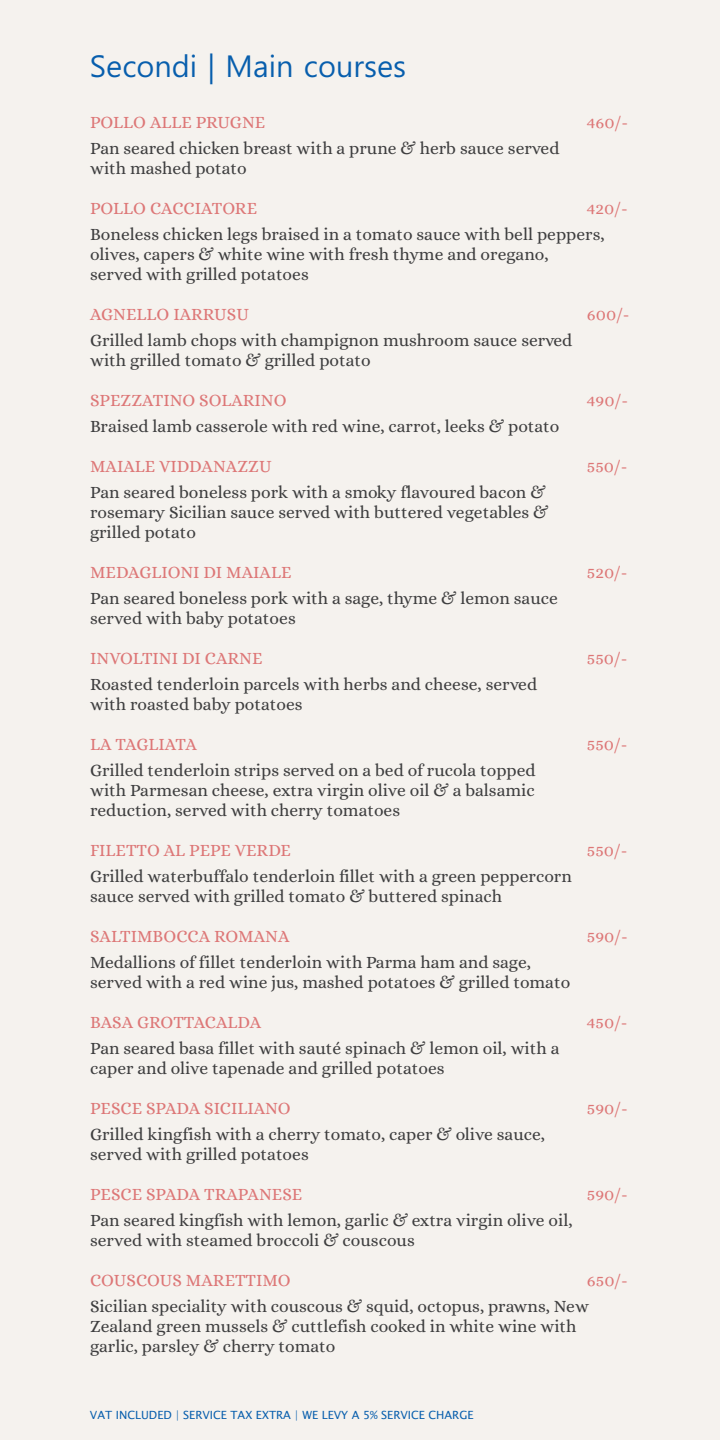
<style>
.page{position:relative;width:720px;height:1440px;background:#f5f2ee}
.page>*{position:absolute;margin:0;border:0;box-sizing:border-box;transform-origin:0 0}
.t1{font:30px "Malgun Gothic";color:#075ead}
.t2{font:17.5px/20px "Alice";color:#3e3e3f}
.t3{font:17.5px "Alice";color:#d77}
.t4{font:11.25px "Lucida Sans Unicode";color:#075ead}
</style>
<div class="page">
<h1 class="t1" style="left:90px;top:53px;width:318px">Secondi | Main courses</h1>
<p class="t3" style="left:90px;top:112px;width:177px">POLLO ALLE PRUGNE</p>
<p class="t3" style="left:587px;top:112px;width:43px">460/-</p>
<p class="t2" style="left:90px;top:138px;width:471px">Pan seared chicken breast with a prune &amp; herb sauce served with mashed potato</p>
<p class="t3" style="left:90px;top:198px;width:169px">POLLO CACCIATORE</p>
<p class="t3" style="left:587px;top:198px;width:42px">420/-</p>
<p class="t2" style="left:90px;top:224px;width:516px">Boneless chicken legs braised in a tomato sauce with bell peppers, olives, capers &amp; white wine with fresh thyme and oregano, served with grilled potatoes</p>
<p class="t3" style="left:90px;top:304px;width:160px">AGNELLO IARRUSU</p>
<p class="t3" style="left:587px;top:304px;width:44px">600/-</p>
<p class="t2" style="left:90px;top:330px;width:484px">Grilled lamb chops with champignon mushroom sauce served with grilled tomato &amp; grilled potato</p>
<p class="t3" style="left:90px;top:390px;width:198px">SPEZZATINO SOLARINO</p>
<p class="t3" style="left:587px;top:390px;width:43px">490/-</p>
<p class="t2" style="left:90px;top:416px;width:471px">Braised lamb casserole with red wine, carrot, leeks &amp; potato</p>
<p class="t3" style="left:90px;top:456px;width:183px">MAIALE VIDDANAZZU</p>
<p class="t3" style="left:587px;top:456px;width:42px">550/-</p>
<p class="t2" style="left:90px;top:482px;width:460px">Pan seared boneless pork with a smoky flavoured bacon &amp; rosemary Sicilian sauce served with buttered vegetables &amp; grilled potato</p>
<p class="t3" style="left:90px;top:562px;width:203px">MEDAGLIONI DI MAIALE</p>
<p class="t3" style="left:587px;top:562px;width:42px">520/-</p>
<p class="t2" style="left:90px;top:588px;width:469px">Pan seared boneless pork with a sage, thyme &amp; lemon sauce served with baby potatoes</p>
<p class="t3" style="left:90px;top:648px;width:174px">INVOLTINI DI CARNE</p>
<p class="t3" style="left:587px;top:648px;width:42px">550/-</p>
<p class="t2" style="left:90px;top:674px;width:449px">Roasted tenderloin parcels with herbs and cheese, served with roasted baby potatoes</p>
<p class="t3" style="left:90px;top:734px;width:108px">LA TAGLIATA</p>
<p class="t3" style="left:587px;top:734px;width:42px">550/-</p>
<p class="t2" style="left:90px;top:760px;width:447px;text-align:justify">Grilled tenderloin strips served on a bed of rucola topped with Parmesan cheese, extra virgin olive oil &amp; a balsamic reduction, served with cherry tomatoes</p>
<p class="t3" style="left:90px;top:840px;width:202px">FILETTO AL PEPE VERDE</p>
<p class="t3" style="left:587px;top:840px;width:42px">550/-</p>
<p class="t2" style="left:90px;top:866px;width:483px">Grilled waterbuffalo tenderloin fillet with a green peppercorn sauce served with grilled tomato &amp; buttered spinach</p>
<p class="t3" style="left:90px;top:926px;width:201px">SALTIMBOCCA ROMANA</p>
<p class="t3" style="left:587px;top:926px;width:42px">590/-</p>
<p class="t2" style="left:90px;top:952px;width:482px">Medallions of fillet tenderloin with Parma ham and sage, served with a red wine jus, mashed potatoes &amp; grilled tomato</p>
<p class="t3" style="left:90px;top:1012px;width:173px">BASA GROTTACALDA</p>
<p class="t3" style="left:587px;top:1012px;width:42px">450/-</p>
<p class="t2" style="left:90px;top:1038px;width:471px">Pan seared basa fillet with sauté spinach &amp; lemon oil, with a caper and olive tapenade and grilled potatoes</p>
<p class="t3" style="left:90px;top:1098px;width:202px">PESCE SPADA SICILIANO</p>
<p class="t3" style="left:587px;top:1098px;width:42px">590/-</p>
<p class="t2" style="left:90px;top:1124px;width:457px">Grilled kingfish with a cherry tomato, caper &amp; olive sauce, served with grilled potatoes</p>
<p class="t3" style="left:90px;top:1184px;width:214px">PESCE SPADA TRAPANESE</p>
<p class="t3" style="left:587px;top:1184px;width:42px">590/-</p>
<p class="t2" style="left:90px;top:1210px;width:484px">Pan seared kingfish with lemon, garlic &amp; extra virgin olive oil, served with steamed broccoli &amp; couscous</p>
<p class="t3" style="left:90px;top:1270px;width:202px">COUSCOUS MARETTIMO</p>
<p class="t3" style="left:587px;top:1270px;width:42px">650/-</p>
<p class="t2" style="left:90px;top:1296px;width:500px">Sicilian speciality with couscous &amp; squid, octopus, prawns, New<br>Zealand green mussels &amp; cuttlefish cooked in white wine with garlic, parsley &amp; cherry tomato</p>
<p class="t4" style="left:90px;top:1410px;width:385px">VAT INCLUDED | SERVICE TAX EXTRA | WE LEVY A 5% SERVICE CHARGE</p>
</div>
